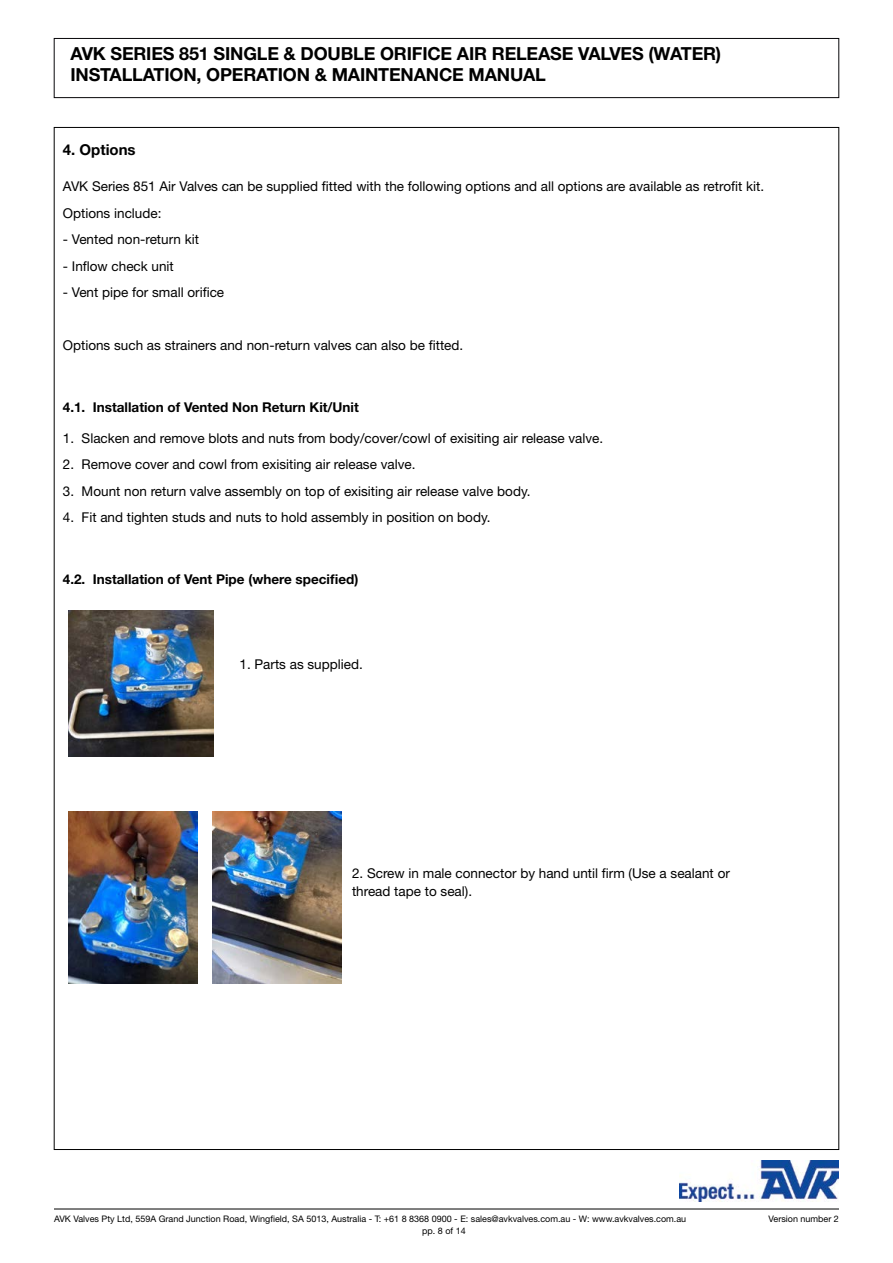
<style>
.page{position:relative;width:893px;height:1263px;background:#fff}
.page>*{position:absolute;margin:0;border:0;box-sizing:border-box;transform-origin:0 0}
.t1{font:700 18px/21px "Helvetica Neue LT Pro";letter-spacing:-.01em;color:#000}
.t2{font:700 15px "Helvetica Neue LT Pro";color:#000}
.t3{font:13.5px/26.5px "Helvetica Neue LT Pro";color:#000}
.t4{font:700 13.5px "Helvetica Neue LT Pro";color:#000}
.t5{font:9px "Helvetica Neue LT Pro";color:#000}
</style>
<div class="page">
<div style="left:54px;top:38px;width:785px;height:60px;border:1px solid #070609"></div>
<hr style="left:54px;top:1209px;width:785px;height:1px;background:#000">
<img style="left:680px;top:1161px;width:159px;height:41px">
<img style="left:68px;top:611px;width:145px;height:146px">
<img style="left:68px;top:811px;width:129px;height:173px">
<img style="left:212px;top:811px;width:129px;height:173px">
<h1 class="t1" style="left:70px;top:43px;width:652px">AVK SERIES 851 SINGLE &amp; DOUBLE ORIFICE AIR RELEASE VALVES (WATER)<br>INSTALLATION, OPERATION &amp; MAINTENANCE MANUAL</h1>
<p class="t2" style="left:63px;top:141px;width:74px">4. Options</p>
<p class="t3" style="left:63px;top:173px;width:703px">AVK Series 851 Air Valves can be supplied fitted with the following options and all options are available as retrofit kit.<br>Options include:</p>
<p class="t3" style="left:63px;top:226px;width:138px">- Vented non-return kit</p>
<p class="t3" style="left:63px;top:253px;width:113px">- Inflow check unit</p>
<p class="t3" style="left:63px;top:279px;width:163px">- Vent pipe for small orifice</p>
<p class="t3" style="left:63px;top:332px;width:402px">Options such as strainers and non-return valves can also be fitted.</p>
<p class="t4" style="left:63px;top:399px;width:297px">4.1. Installation of Vented Non Return Kit/Unit</p>
<p class="t3" style="left:63px;top:424px;width:542px">1. Slacken and remove blots and nuts from body/cover/cowl of exisiting air release valve.</p>
<p class="t3" style="left:63px;top:451px;width:354px">2. Remove cover and cowl from exisiting air release valve.</p>
<p class="t3" style="left:63px;top:477px;width:469px">3. Mount non return valve assembly on top of exisiting air release valve body.</p>
<p class="t3" style="left:63px;top:504px;width:429px">4. Fit and tighten studs and nuts to hold assembly in position on body.</p>
<p class="t4" style="left:63px;top:571px;width:297px">4.2. Installation of Vent Pipe (where specified)</p>
<p class="t3" style="left:240px;top:651px;width:125px">1. Parts as supplied.</p>
<p class="t3" style="left:352px;top:864px;width:379px;line-height:18px">2. Screw in male connector by hand until firm (Use a sealant or thread tape to seal).</p>
<p class="t5" style="left:54px;top:1213px;width:634px">AVK Valves Pty Ltd, 559A Grand Junction Road, Wingfield, SA 5013, Australia - T: +61 8 8368 0900 - E: sales@avkvalves.com.au - W: www.avkvalves.com.au</p>
<p class="t5" style="left:769px;top:1213px;width:72px">Version number 2</p>
<p class="t5" style="left:422px;top:1225px;width:45px">pp. 8 of 14</p>
</div>
